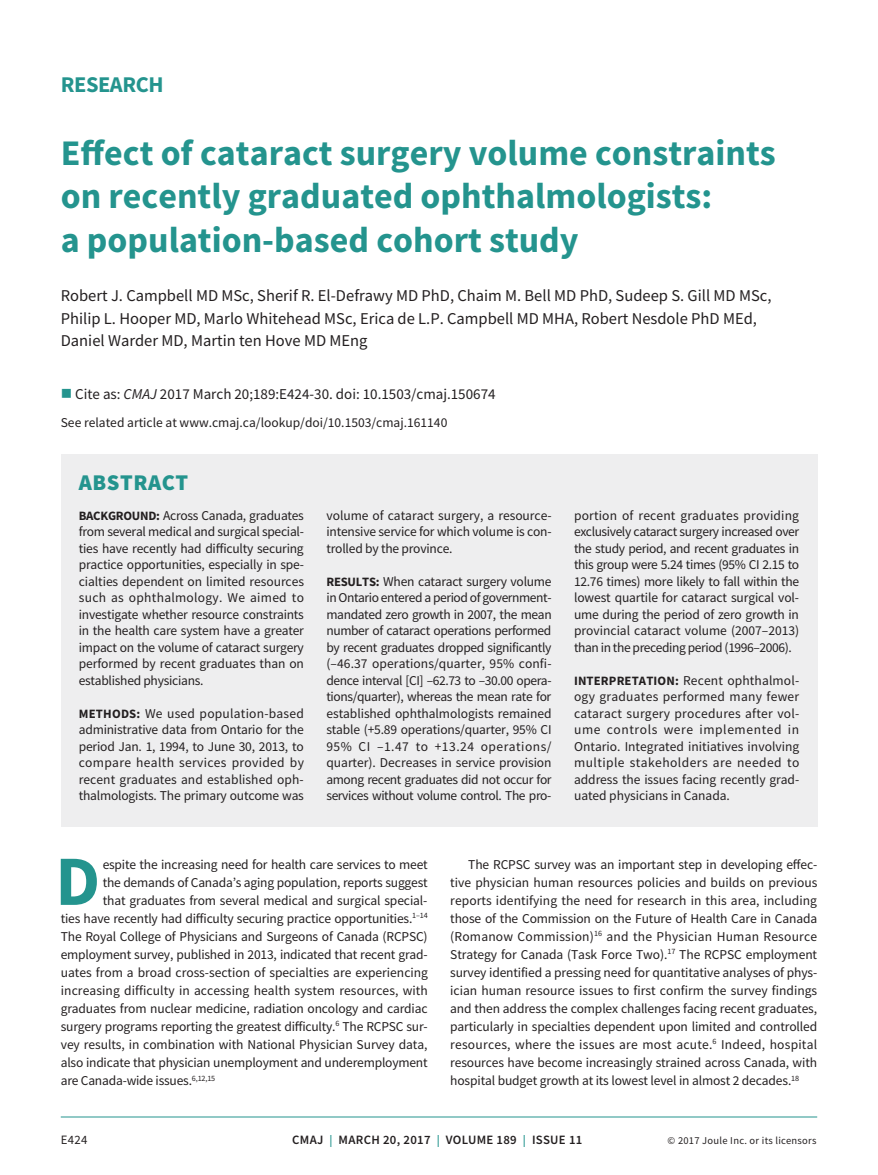
<style>
.page{position:relative;width:878px;height:1175px;background:#fff}
.page>*{position:absolute;margin:0;border:0;box-sizing:border-box;transform-origin:0 0}
.t1{font:700 70.65px "Source Sans Pro";color:#24948e}
.t2{font:700 36px/43.2px "Source Sans Pro";color:#24948e}
.t3{font:700 22.5px "Source Sans Pro";letter-spacing:-.02em;color:#24948e}
.t4{font:900 22.5px "Source Sans Pro";letter-spacing:.025em;color:#24948e}
.t5{font:16.5px/22.5px "Source Sans Pro";color:#231f20}
.t6{font:15px "Source Sans Pro";color:#231f20}
.t7{font:13.5px/16.5px "Source Sans Pro";letter-spacing:-.015em;color:#231f20;text-align:justify}
.t8{font:13.5px "Source Sans Pro";letter-spacing:.005em;color:#231f20}
.t9{font:600 12.75px "Source Sans Pro";letter-spacing:.025em;color:#231f20}
.t10{font:12.75px "Source Sans Pro";color:#231f20}
.t11{font:10.5px "Source Sans Pro";letter-spacing:.025em;color:#231f20}
.s1{color:#24948e}
.s2{font-style:italic}
.s3{font-weight:700;font-size:12.75px}
.s4{font-size:12px;color:#24948e}
</style>
<div class="page">
<hr style="left:61px;top:1116px;width:756px;height:1px;background:#24948e">
<div style="left:61px;top:454px;width:756px;height:372px;background:#eeeeef"></div>
<h3 class="t3" style="left:61px;top:69px;width:104px">RESEARCH</h3>
<h2 class="t2" style="left:61px;top:131px;width:716px">Effect of cataract surgery volume constraints on recently graduated ophthalmologists:<br>a population-based cohort study</h2>
<p class="t5" style="left:61px;top:284px;width:712px">Robert J. Campbell MD MSc, Sherif R. El-Defrawy MD PhD, Chaim M. Bell MD PhD, Sudeep S. Gill MD MSc,<br>Philip L. Hooper MD, Marlo Whitehead MSc, Erica de L.P. Campbell MD MHA, Robert Nesdole PhD MEd,<br>Daniel Warder MD, Martin ten Hove MD MEng</p>
<p class="t6" style="left:61px;top:384px;width:436px"><span class="s1">■</span> Cite as: <span class="s2">CMAJ</span> 2017 March 20;189:E424-30. doi: 10.1503/cmaj.150674</p>
<p class="t7" style="left:61px;top:414px;width:388px">See related article at www.cmaj.ca/lookup/doi/10.1503/cmaj.161140</p>
<h3 class="t4" style="left:79px;top:466px;width:111px">ABSTRACT</h3>
<p class="t7" style="left:79px;top:507px;width:227px"><span class="s3">BACKGROUND:</span> Across Canada, graduates from several medical and surgical special&shy;ties have recently had difficulty securing practice opportunities, especially in spe&shy;cialties dependent on limited resources such as ophthalmology. We aimed to investigate whether resource constraints in the health care system have a greater impact on the volume of cataract surgery performed by recent graduates than on established physicians.</p>
<p class="t7" style="left:79px;top:705px;width:227px"><span class="s3">METHODS:</span> We used population-based administrative data from Ontario for the period Jan. 1, 1994, to June 30, 2013, to compare health services provided by recent graduates and established oph&shy;thalmologists. The primary outcome was</p>
<p class="t7" style="left:326px;top:507px;width:227px">volume of cataract surgery, a resource&shy;intensive service for which volume is con&shy;trolled by the province.</p>
<p class="t7" style="left:326px;top:573px;width:227px"><span class="s3">RESULTS:</span> When cataract surgery volume in Ontario entered a period of government&shy;mandated zero growth in 2007, the mean number of cataract operations performed by recent graduates dropped significantly (–46.37 operations/quarter, 95% confi&shy;dence interval [CI] –62.73 to –30.00 opera&shy;tions/quarter), whereas the mean rate for established ophthalmologists remained stable (+5.89 operations/quarter, 95% CI 95% CI –1.47 to +13.24 operations/ quarter). Decreases in service provision among recent graduates did not occur for services without volume control. The pro-</p>
<p class="t7" style="left:574px;top:507px;width:227px">portion of recent graduates providing exclusively cataract surgery increased over the study period, and recent graduates in this group were 5.24 times (95% CI 2.15 to 12.76 times) more likely to fall within the lowest quartile for cataract surgical vol&shy;ume during the period of zero growth in provincial cataract volume (2007–2013) than in the preceding period (1996–2006).</p>
<p class="t7" style="left:574px;top:672px;width:227px"><span class="s3">INTERPRETATION:</span> Recent ophthalmol&shy;ogy graduates performed many fewer cataract surgery procedures after vol&shy;ume controls were implemented in Ontario. Integrated initiatives involving multiple stakeholders are needed to address the issues facing recently grad&shy;uated physicians in Canada.</p>
<h1 class="t1" style="left:55px;top:833px;width:46px">D</h1>
<p class="t7" style="left:103px;top:856px;width:326px">espite the increasing need for health care services to meet</p>
<p class="t7" style="left:103px;top:874px;width:326px">the demands of Canada’s aging population, reports suggest</p>
<p class="t7" style="left:103px;top:892px;width:326px">that graduates from several medical and surgical special-</p>
<p class="t7" style="left:61px;top:910px;width:368px">ties have recently had difficulty securing practice opportunities.<sup>1–14</sup></p>
<p class="t7" style="left:61px;top:928px;width:368px">The Royal College of Physicians and Surgeons of Canada (RCPSC)</p>
<p class="t7" style="left:61px;top:946px;width:368px">employment survey, published in 2013, indicated that recent grad-</p>
<p class="t7" style="left:61px;top:964px;width:368px">uates from a broad cross-section of specialties are experiencing</p>
<p class="t8" style="left:61px;top:981px;width:368px">increasing difficulty in accessing health system resources, with</p>
<p class="t7" style="left:61px;top:1000px;width:368px">graduates from nuclear medicine, radiation oncology and cardiac</p>
<p class="t7" style="left:61px;top:1018px;width:368px">surgery programs reporting the greatest difficulty.<sup>6</sup> The RCPSC sur-</p>
<p class="t7" style="left:61px;top:1036px;width:368px">vey results, in combination with National Physician Survey data,</p>
<p class="t7" style="left:61px;top:1054px;width:368px">also indicate that physician unemployment and underemployment</p>
<p class="t7" style="left:61px;top:1072px;width:156px">are Canada-wide issues.<sup>6,12,15</sup></p>
<p class="t7" style="left:450px;top:855px;width:369px;line-height:18px;text-indent:18px">The RCPSC survey was an important step in developing effec&shy;tive physician human resources policies and builds on previous reports identifying the need for research in this area, including those of the Commission on the Future of Health Care in Canada (Romanow Commission)<sup>16</sup> and the Physician Human Resource Strategy for Canada (Task Force Two).<sup>17</sup> The RCPSC employment survey identified a pressing need for quantitative analyses of phys&shy;ician human resource issues to first confirm the survey findings and then address the complex challenges facing recent graduates, particularly in specialties dependent upon limited and controlled resources, where the issues are most acute.<sup>6</sup> Indeed, hospital resources have become increasingly strained across Canada, with hospital budget growth at its lowest level in almost 2 decades.<sup>18</sup></p>
<p class="t10" style="left:61px;top:1132px;width:28px">E424</p>
<p class="t9" style="left:292px;top:1131px;width:292px">CMAJ <span class="s4">|</span> MARCH 20, 2017 <span class="s4">|</span> VOLUME 189 <span class="s4">|</span> ISSUE 11</p>
<p class="t11" style="left:667px;top:1134px;width:150px">© 2017 Joule Inc. or its licensors</p>
</div>
